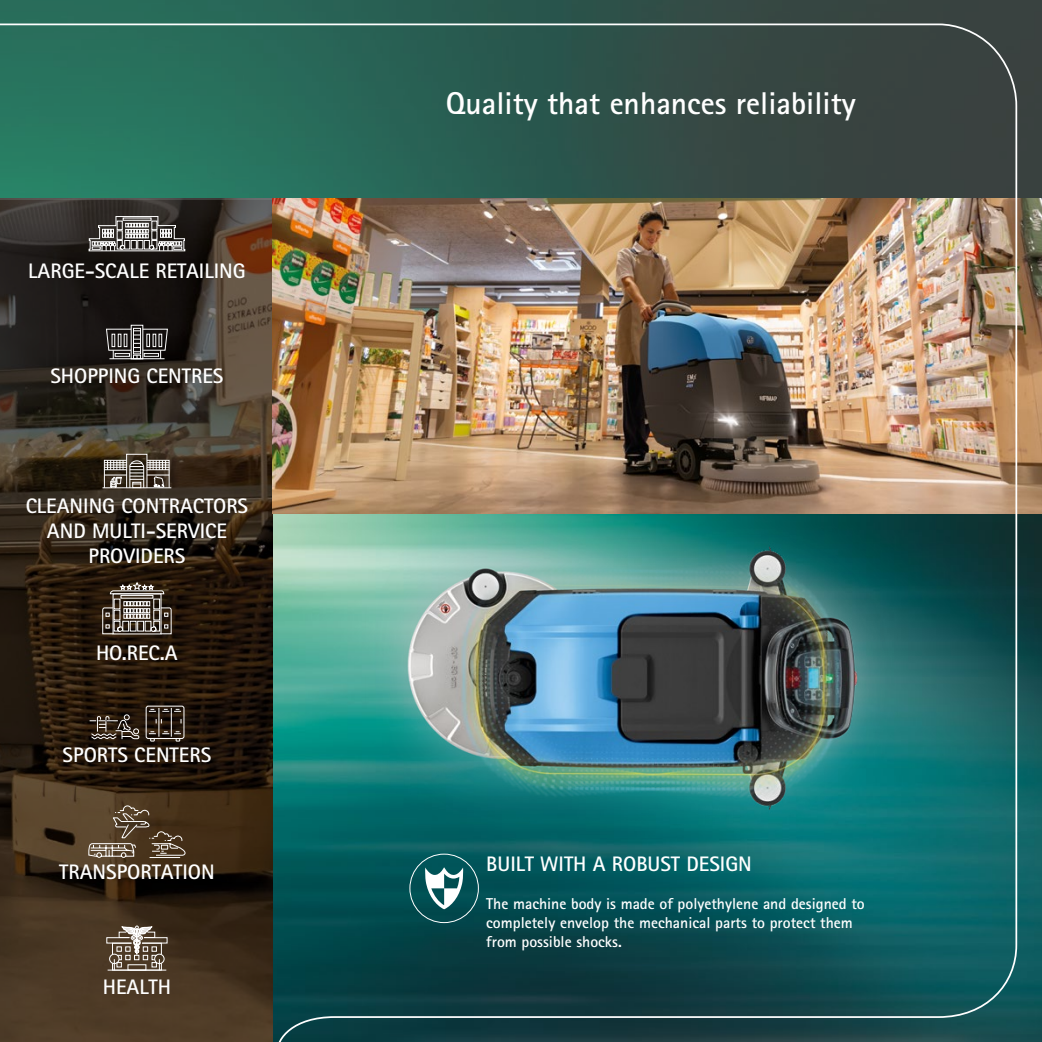
<style>
.page{position:relative;width:1042px;height:1042px;background:#fff}
.page>*{position:absolute;margin:0;border:0;box-sizing:border-box;transform-origin:0 0}
.t1{font:700 31.5px "Rotis Sans Serif Pro";color:#fff}
.t2{font:700 21px/25.2px "Rotis Sans Serif Pro";color:#fff;text-align:center}
.t3{font:700 15.75px/18.9px "Rotis Sans Serif Pro";color:#fff}
</style>
<div class="page">
<img style="left:0;top:0;width:1042px;height:1042px">
<p class="t2" style="left:28px;top:258px;width:219px">LARGE-SCALE RETAILING</p>
<p class="t2" style="left:50px;top:363px;width:175px">SHOPPING CENTRES</p>
<p class="t2" style="left:26px;top:493px;width:224px">CLEANING CONTRACTORS<br>AND MULTI-SERVICE<br>PROVIDERS</p>
<p class="t2" style="left:96px;top:640px;width:83px">HO.REC.A</p>
<p class="t2" style="left:63px;top:741px;width:150px">SPORTS CENTERS</p>
<p class="t2" style="left:59px;top:859px;width:157px">TRANSPORTATION</p>
<p class="t2" style="left:103px;top:974px;width:70px">HEALTH</p>
<h1 class="t1" style="left:446px;top:83px;width:412px">Quality that enhances reliability</h1>
<p class="t2" style="left:486px;top:851px;width:267px">BUILT WITH A ROBUST DESIGN</p>
<p class="t3" style="left:486px;top:894px;width:380px">The machine body is made of polyethylene and designed to completely envelop the mechanical parts to protect them from possible shocks.</p>
</div>
